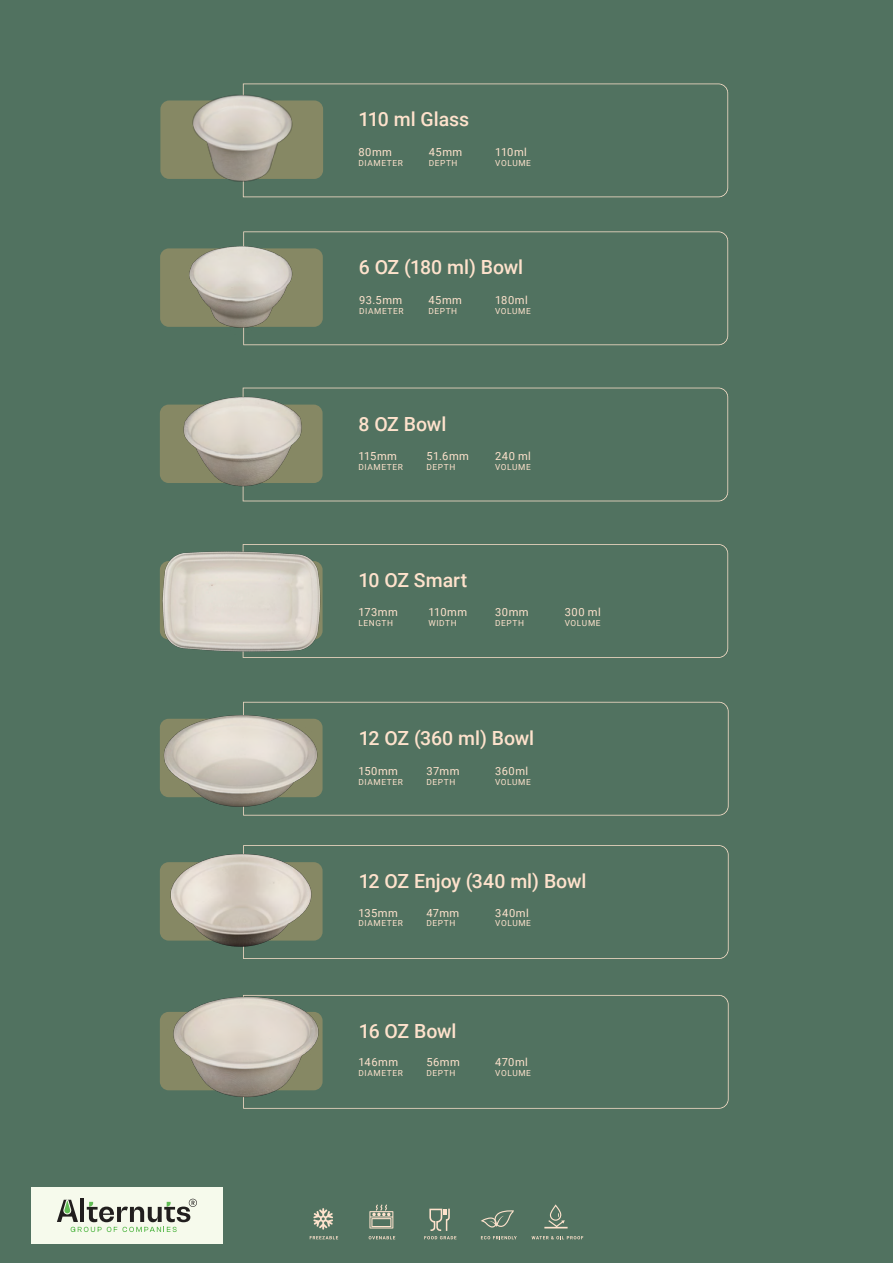
<style>
.page{position:relative;width:893px;height:1263px;background:#517260}
.page>*{position:absolute;margin:0;border:0;box-sizing:border-box;transform-origin:0 0}
.t1{font:500 19.5px "Roboto";letter-spacing:-.005em;color:#fee2cc}
.t2{font:11.1px "Roboto";letter-spacing:.04em;color:#fee2cc}
.t3{font:8.4px "Roboto";letter-spacing:.07em;color:#fee2cc}
</style>
<div class="page">
<svg style="left:315px;top:84px;width:413px;height:113px"></svg>
<div style="left:160px;top:100px;width:163px;height:79px;background:#868864;border-radius:9px"></div>
<img style="left:183px;top:83px;width:132px;height:115px">
<svg style="left:243px;top:231px;width:485px;height:114px"></svg>
<div style="left:160px;top:248px;width:163px;height:79px;background:#868864;border-radius:9px"></div>
<img style="left:178px;top:231px;width:125px;height:109px">
<svg style="left:334px;top:388px;width:394px;height:113px"></svg>
<svg style="left:243px;top:544px;width:485px;height:114px"></svg>
<svg style="left:347px;top:702px;width:382px;height:113px"></svg>
<svg style="left:313px;top:1208px;width:20px;height:21px"></svg>
<svg style="left:310px;top:1236px;width:28px;height:3px"></svg>
<svg style="left:369px;top:1204px;width:24px;height:24px"></svg>
<svg style="left:369px;top:1236px;width:26px;height:3px"></svg>
<svg style="left:424px;top:1208px;width:32px;height:31px"></svg>
<svg style="left:481px;top:1210px;width:33px;height:17px"></svg>
<svg style="left:481px;top:1236px;width:36px;height:3px"></svg>
<svg style="left:544px;top:1204px;width:24px;height:24px"></svg>
<svg style="left:532px;top:1236px;width:51px;height:3px"></svg>
<img style="left:160px;top:547px;width:163px;height:108px">
<img style="left:160px;top:387px;width:174px;height:115px">
<img style="left:160px;top:701px;width:187px;height:115px">
<svg style="left:345px;top:995px;width:384px;height:114px"></svg>
<img style="left:160px;top:1003px;width:185px;height:106px">
<svg style="left:376px;top:845px;width:353px;height:114px"></svg>
<img style="left:160px;top:845px;width:216px;height:158px">
<div style="left:31px;top:1187px;width:191px;height:56px;background:#f6faec"></div>
<svg style="left:57px;top:1199px;width:140px;height:33px"></svg>
<h1 class="t1" style="left:358px;top:106px;width:112px">110 ml Glass</h1>
<h2 class="t2" style="left:358px;top:144px;width:35px">80mm</h2>
<p class="t3" style="left:358px;top:157px;width:46px">DIAMETER</p>
<h2 class="t2" style="left:429px;top:144px;width:35px">45mm</h2>
<p class="t3" style="left:429px;top:157px;width:30px">DEPTH</p>
<h2 class="t2" style="left:495px;top:144px;width:33px">110ml</h2>
<p class="t3" style="left:495px;top:157px;width:37px">VOLUME</p>
<h1 class="t1" style="left:359px;top:254px;width:166px">6 OZ (180 ml) Bowl</h1>
<h2 class="t2" style="left:359px;top:292px;width:45px">93.5mm</h2>
<p class="t3" style="left:359px;top:305px;width:46px">DIAMETER</p>
<h2 class="t2" style="left:495px;top:292px;width:34px">180ml</h2>
<p class="t3" style="left:495px;top:305px;width:37px">VOLUME</p>
<h2 class="t2" style="left:428px;top:292px;width:35px">45mm</h2>
<p class="t3" style="left:428px;top:305px;width:30px">DEPTH</p>
<h1 class="t1" style="left:358px;top:410px;width:89px">8 OZ Bowl</h1>
<h2 class="t2" style="left:358px;top:448px;width:40px">115mm</h2>
<p class="t3" style="left:358px;top:461px;width:46px">DIAMETER</p>
<h2 class="t2" style="left:426px;top:448px;width:44px">51.6mm</h2>
<p class="t3" style="left:426px;top:461px;width:30px">DEPTH</p>
<h2 class="t2" style="left:495px;top:448px;width:37px">240 ml</h2>
<p class="t3" style="left:495px;top:461px;width:37px">VOLUME</p>
<h1 class="t1" style="left:358px;top:566px;width:110px">10 OZ Smart</h1>
<h2 class="t2" style="left:358px;top:605px;width:41px">173mm</h2>
<p class="t3" style="left:358px;top:617px;width:36px">LENGTH</p>
<h2 class="t2" style="left:428px;top:605px;width:40px">110mm</h2>
<p class="t3" style="left:428px;top:617px;width:30px">WIDTH</p>
<h2 class="t2" style="left:495px;top:605px;width:35px">30mm</h2>
<p class="t3" style="left:495px;top:617px;width:30px">DEPTH</p>
<h2 class="t2" style="left:565px;top:605px;width:37px">300 ml</h2>
<p class="t3" style="left:565px;top:617px;width:37px">VOLUME</p>
<h1 class="t1" style="left:359px;top:724px;width:177px">12 OZ (360 ml) Bowl</h1>
<h2 class="t2" style="left:495px;top:764px;width:35px">360ml</h2>
<p class="t3" style="left:495px;top:776px;width:37px">VOLUME</p>
<h2 class="t2" style="left:426px;top:764px;width:34px">37mm</h2>
<p class="t3" style="left:426px;top:776px;width:30px">DEPTH</p>
<h2 class="t2" style="left:358px;top:764px;width:41px">150mm</h2>
<p class="t3" style="left:358px;top:776px;width:46px">DIAMETER</p>
<h1 class="t1" style="left:359px;top:867px;width:229px">12 OZ Enjoy (340 ml) Bowl</h1>
<h2 class="t2" style="left:358px;top:905px;width:41px">135mm</h2>
<p class="t3" style="left:358px;top:917px;width:46px">DIAMETER</p>
<h2 class="t2" style="left:426px;top:905px;width:34px">47mm</h2>
<p class="t3" style="left:426px;top:917px;width:30px">DEPTH</p>
<h2 class="t2" style="left:495px;top:905px;width:35px">340ml</h2>
<p class="t3" style="left:495px;top:917px;width:37px">VOLUME</p>
<h1 class="t1" style="left:359px;top:1017px;width:99px">16 OZ Bowl</h1>
<h2 class="t2" style="left:358px;top:1054px;width:41px">146mm</h2>
<p class="t3" style="left:358px;top:1067px;width:46px">DIAMETER</p>
<h2 class="t2" style="left:426px;top:1054px;width:35px">56mm</h2>
<p class="t3" style="left:426px;top:1067px;width:30px">DEPTH</p>
<h2 class="t2" style="left:495px;top:1054px;width:34px">470ml</h2>
<p class="t3" style="left:495px;top:1067px;width:37px">VOLUME</p>
</div>
